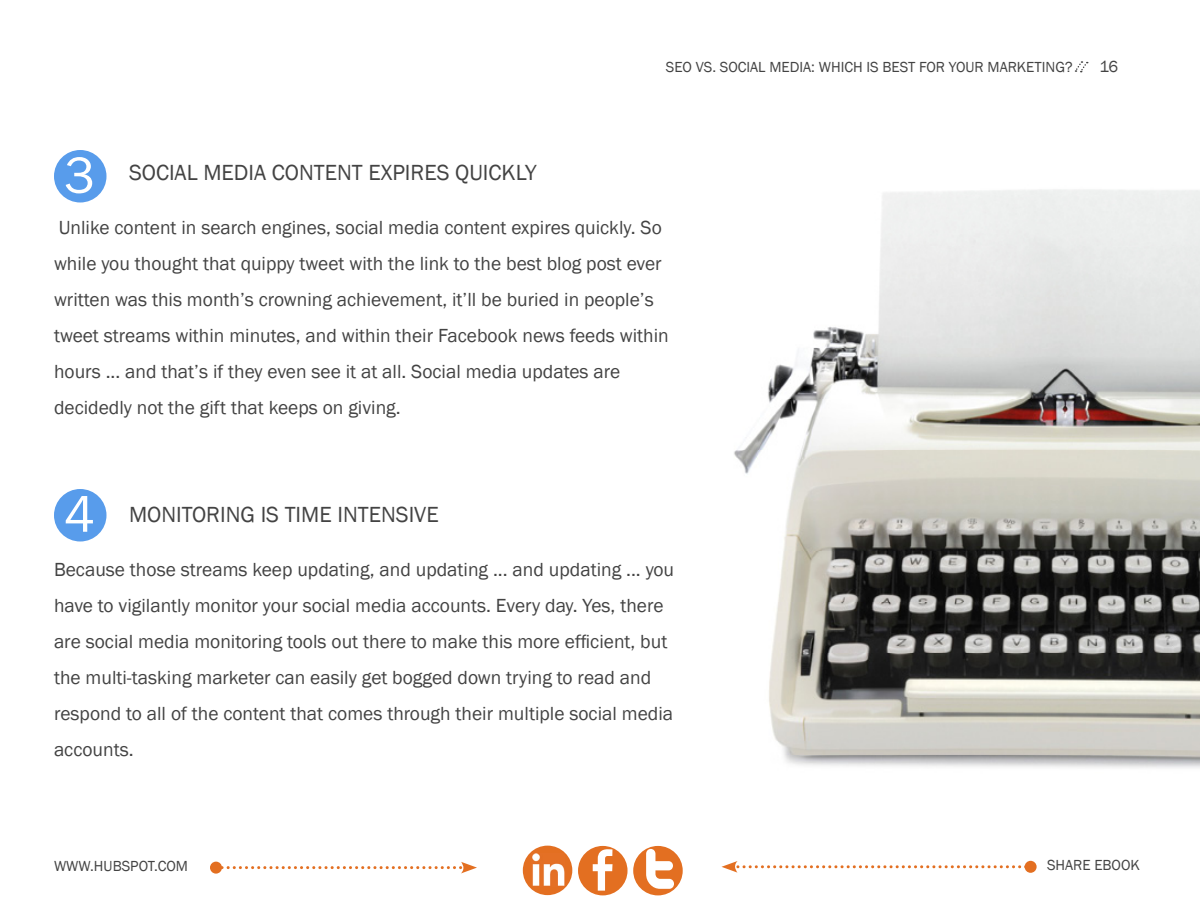
<style>
.page{position:relative;width:1200px;height:900px;background:#fff}
.page>*{position:absolute;margin:0;border:0;box-sizing:border-box;transform-origin:0 0}
.t1{font:52.5px "Franklin Gothic";color:#fff}
.t2{font:22.5px "Franklin Gothic";color:#434343}
.t3{font:19.5px/36px "Franklin Gothic";color:#434343}
.t4{font:16.5px "Franklin Gothic";color:#434343}
.t5{font:15px "Franklin Gothic";color:#434343}
</style>
<div class="page">
<svg style="left:1074px;top:61px;width:14px;height:12px"></svg>
<svg style="left:722px;top:861px;width:307px;height:12px"></svg>
<div style="left:1025px;top:861px;width:12px;height:12px;background:#e36f21;border-radius:50%"></div>
<div style="left:210px;top:862px;width:12px;height:12px;background:#e36f21;border-radius:50%"></div>
<svg style="left:218px;top:862px;width:259px;height:11px"></svg>
<div style="left:578px;top:846px;width:50px;height:49px;background:#e36f21;border-radius:50%"></div>
<svg style="left:593px;top:849px;width:20px;height:42px"></svg>
<div style="left:523px;top:846px;width:49px;height:49px;background:#e36f21;border-radius:50%"></div>
<img style="left:532px;top:853px;width:32px;height:33px">
<div style="left:633px;top:846px;width:50px;height:49px;background:#e36f21;border-radius:50%"></div>
<svg style="left:646px;top:849px;width:28px;height:40px"></svg>
<div style="left:54px;top:150px;width:52px;height:52px;background:#589ceb;border-radius:50%"></div>
<img style="left:734px;top:189px;width:466px;height:579px">
<div style="left:54px;top:489px;width:52px;height:53px;background:#589ceb;border-radius:50%"></div>
<p class="t5" style="left:666px;top:58px;width:408px">SEo vs. social media: which is best for your marketing?</p>
<p class="t4" style="left:1100px;top:56px;width:20px">16</p>
<h1 class="t1" style="left:64px;top:143px;width:32px">3</h1>
<p class="t2" style="left:129px;top:159px;width:409px">social media content expires quickly</p>
<p class="t3" style="left:54px;top:210px;width:616px">Unlike content in search engines, social media content expires quickly. So while you thought that quippy tweet with the link to the best blog post ever written was this month’s crowning achievement, it’ll be buried in people’s tweet streams within minutes, and within their Facebook news feeds within hours ... and that’s if they even see it at all. Social media updates are decidedly not the gift that keeps on giving.</p>
<h1 class="t1" style="left:64px;top:482px;width:32px">4</h1>
<p class="t2" style="left:129px;top:501px;width:311px">monitoring is time intensive</p>
<p class="t3" style="left:54px;top:552px;width:622px">Because those streams keep updating, and updating ... and updating ... you have to vigilantly monitor your social media accounts. Every day. Yes, there are social media monitoring tools out there to make this more efficient, but the multi-tasking marketer can easily get bogged down trying to read and respond to all of the content that comes through their multiple social media accounts.</p>
<p class="t5" style="left:54px;top:857px;width:136px">www.H ubspot.com</p>
<p class="t5" style="left:1047px;top:855px;width:95px">share ebook</p>
</div>
